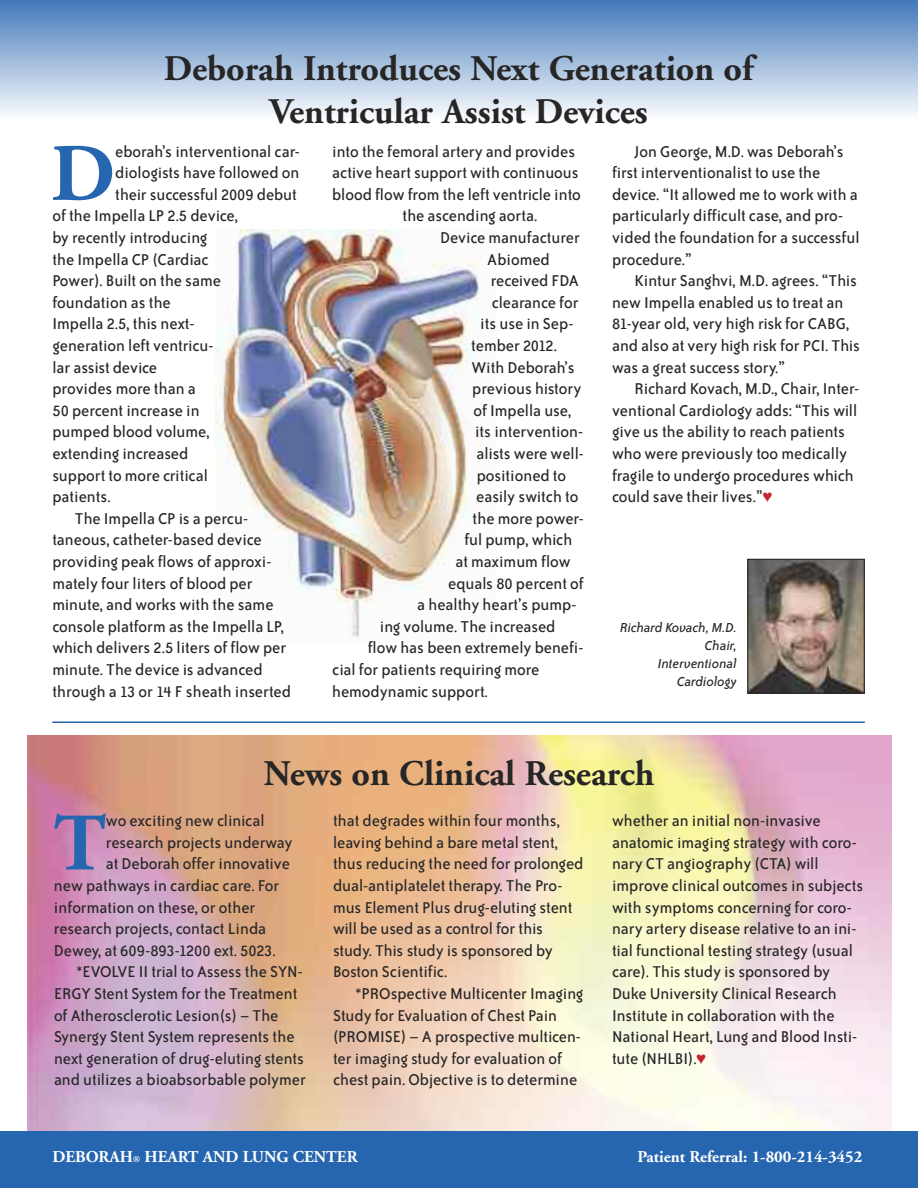
<style>
.page{position:relative;width:918px;height:1188px;background:#fff}
.page>*{position:absolute;margin:0;border:0;box-sizing:border-box;transform-origin:0 0}
.t1{font:700 81.45px "Adobe Garamond";color:#2665af}
.t2{font:700 36px/43.2px "Adobe Garamond";color:#272627;text-align:center}
.t3{font:18px/21.6px "Bailey Sans ITC";color:#272627}
.t4{font:18px "Bailey Sans ITC";letter-spacing:-.02em;color:#272627}
.t5{font:700 16.5px "Adobe Garamond";color:#fff}
.t6{font:italic 15px/18px "Bailey Sans ITC";color:#272627;text-align:right}
.s1{font-size:9px}
</style>
<div class="page">
<div style="left:0;top:0;width:918px;height:118px;background:linear-gradient(to bottom,#4279b9,#f7fafc)"></div>
<div style="left:0;top:1131px;width:918px;height:57px;background:#2665af"></div>
<img style="left:215px;top:230px;width:265px;height:408px">
<img style="left:749px;top:561px;width:114px;height:131px">
<div style="left:747px;top:559px;width:118px;height:135px;border:1px solid #272627"></div>
<hr style="left:52px;top:722px;width:813px;height:1px;background:#2665af">
<svg style="left:697px;top:1054px;width:9px;height:10px"></svg>
<h2 class="t2" style="left:164px;top:50px;width:591px">Deborah Introduces Next Generation of<br>Ventricular Assist Devices</h2>
<h1 class="t1" style="left:51px;top:142px;width:66px">D</h1>
<p class="t3" style="left:115px;top:142px;width:186px">eborah’s interventional car-</p>
<p class="t3" style="left:115px;top:163px;width:186px">diologists have followed on</p>
<p class="t3" style="left:115px;top:185px;width:183px">their successful 2009 debut</p>
<p class="t3" style="left:52px;top:206px;width:187px">of the Impella LP 2.5 device,</p>
<p class="t3" style="left:52px;top:228px;width:157px">by recently introducing</p>
<p class="t3" style="left:52px;top:250px;width:158px">the Impella CP (Cardiac</p>
<p class="t3" style="left:52px;top:271px;width:170px">Power). Built on the same</p>
<p class="t3" style="left:52px;top:293px;width:120px">foundation as the</p>
<p class="t3" style="left:52px;top:314px;width:144px">Impella 2.5, this next-</p>
<p class="t3" style="left:52px;top:336px;width:163px">generation left ventricu-</p>
<p class="t3" style="left:52px;top:358px;width:106px">lar assist device</p>
<p class="t3" style="left:52px;top:379px;width:145px">provides more than a</p>
<p class="t3" style="left:52px;top:401px;width:149px">50 percent increase in</p>
<p class="t3" style="left:52px;top:422px;width:159px">pumped blood volume,</p>
<p class="t3" style="left:52px;top:444px;width:137px">extending increased</p>
<p class="t3" style="left:52px;top:466px;width:157px">support to more critical</p>
<p class="t3" style="left:52px;top:487px;width:60px">patients.</p>
<p class="t3" style="left:75px;top:509px;width:175px">The Impella CP is a percu-</p>
<p class="t3" style="left:52px;top:530px;width:211px">taneous, catheter-based device</p>
<p class="t3" style="left:52px;top:552px;width:221px">providing peak flows of approxi-</p>
<p class="t3" style="left:52px;top:574px;width:202px">mately four liters of blood per</p>
<p class="t3" style="left:52px;top:595px;width:223px">minute, and works with the same</p>
<p class="t3" style="left:52px;top:617px;width:233px">console platform as the Impella LP,</p>
<p class="t3" style="left:52px;top:638px;width:236px">which delivers 2.5 liters of flow per</p>
<p class="t3" style="left:52px;top:660px;width:212px">minute. The device is advanced</p>
<p class="t3" style="left:52px;top:682px;width:240px">through a 13 or 14 F sheath inserted</p>
<p class="t3" style="left:332px;top:142px;width:245px">into the femoral artery and provides</p>
<p class="t3" style="left:332px;top:163px;width:248px">active heart support with continuous</p>
<p class="t3" style="left:332px;top:185px;width:250px">blood flow from the left ventricle into</p>
<p class="t3" style="left:402px;top:206px;width:136px">the ascending aorta.</p>
<p class="t3" style="left:440px;top:228px;width:141px">Device manufacturer</p>
<p class="t3" style="left:487px;top:250px;width:64px">Abiomed</p>
<p class="t4" style="left:491px;top:274px;width:89px">received FDA</p>
<p class="t3" style="left:492px;top:293px;width:88px">clearance for</p>
<p class="t3" style="left:480px;top:314px;width:95px">its use in Sep-</p>
<p class="t3" style="left:471px;top:336px;width:87px">tember 2012.</p>
<p class="t3" style="left:472px;top:358px;width:105px">With Deborah’s</p>
<p class="t3" style="left:472px;top:379px;width:111px">previous history</p>
<p class="t3" style="left:473px;top:401px;width:99px">of Impella use,</p>
<p class="t3" style="left:475px;top:422px;width:110px">its intervention-</p>
<p class="t3" style="left:476px;top:444px;width:109px">alists were well-</p>
<p class="t3" style="left:477px;top:466px;width:91px">positioned to</p>
<p class="t3" style="left:476px;top:487px;width:104px">easily switch to</p>
<p class="t3" style="left:473px;top:509px;width:113px">the more power-</p>
<p class="t3" style="left:464px;top:530px;width:110px">ful pump, which</p>
<p class="t3" style="left:455px;top:552px;width:117px">at maximum flow</p>
<p class="t3" style="left:448px;top:574px;width:137px">equals 80 percent of</p>
<p class="t3" style="left:417px;top:595px;width:161px">a healthy heart’s pump-</p>
<p class="t3" style="left:380px;top:617px;width:177px">ing volume. The increased</p>
<p class="t3" style="left:368px;top:638px;width:217px">flow has been extremely benefi-</p>
<p class="t3" style="left:332px;top:660px;width:209px">cial for patients requiring more</p>
<p class="t3" style="left:332px;top:682px;width:157px">hemodynamic support.</p>
<p class="t3" style="left:612px;top:142px;width:249px;text-indent:23px">Jon George, M.D. was Deborah’s first interventionalist to use the device. “It allowed me to work with a particularly difficult case, and pro&shy;vided the foundation for a successful procedure.”</p>
<p class="t3" style="left:612px;top:271px;width:250px;text-indent:22px">Kintur Sanghvi, M.D. agrees. “This new Impella enabled us to treat an 81-year old, very high risk for CABG, and also at very high risk for PCI. This was a great success story.”</p>
<p class="t3" style="left:612px;top:379px;width:249px;text-indent:23px">Richard Kovach, M.D., Chair, Inter&shy;ventional Cardiology adds: “This will give us the ability to reach patients who were previously too medically fragile to undergo procedures which could save their lives.”</p>
<p class="t6" style="left:620px;top:620px;width:118px">Richard Kovach, M.D.<br>Chair,<br>Interventional<br>Cardiology</p>
<h2 class="t2" style="left:264px;top:755px;width:392px">News on Clinical Research</h2>
<h1 class="t1" style="left:54px;top:811px;width:54px">T</h1>
<p class="t3" style="left:106px;top:811px;width:160px">wo exciting new clinical</p>
<p class="t3" style="left:106px;top:833px;width:188px">research projects underway</p>
<p class="t3" style="left:106px;top:854px;width:186px">at Deborah offer innovative</p>
<p class="t3" style="left:54px;top:876px;width:227px">new pathways in cardiac care. For</p>
<p class="t3" style="left:54px;top:898px;width:203px">information on these, or other</p>
<p class="t3" style="left:54px;top:919px;width:214px">research projects, contact Linda</p>
<p class="t3" style="left:54px;top:941px;width:223px">Dewey, at 609-893-1200 ext. 5023.</p>
<p class="t3" style="left:77px;top:962px;width:228px">*EVOLVE II trial to Assess the SYN-</p>
<p class="t3" style="left:54px;top:984px;width:245px">ERGY Stent System for the Treatment</p>
<p class="t3" style="left:54px;top:1006px;width:226px">of Atherosclerotic Lesion(s) – The</p>
<p class="t3" style="left:54px;top:1027px;width:242px">Synergy Stent System represents the</p>
<p class="t3" style="left:54px;top:1049px;width:252px">next generation of drug-eluting stents</p>
<p class="t3" style="left:54px;top:1070px;width:253px">and utilizes a bioabsorbable polymer</p>
<p class="t3" style="left:333px;top:811px;width:252px">that degrades within four months, leaving behind a bare metal stent, thus reducing the need for prolonged dual-antiplatelet therapy. The Pro&shy;mus Element Plus drug-eluting stent will be used as a control for this study. This study is sponsored by Boston Scientific.</p>
<p class="t3" style="left:333px;top:984px;width:252px;text-indent:23px">*PROspective Multicenter Imaging Study for Evaluation of Chest Pain (PROMISE) – A prospective multicen&shy;ter imaging study for evaluation of chest pain. Objective is to determine</p>
<p class="t3" style="left:612px;top:811px;width:253px">whether an initial non-invasive anatomic imaging strategy with coro&shy;nary CT angiography (CTA) will improve clinical outcomes in subjects with symptoms concerning for coro&shy;nary artery disease relative to an ini&shy;tial functional testing strategy (usual care). This study is sponsored by Duke University Clinical Research Institute in collaboration with the National Heart, Lung and Blood Insti&shy;tute (NHLBI).</p>
<p class="t5" style="left:52px;top:1150px;width:307px">DEBORAH<span class="s1">®</span> HEART AND LUNG CENTER</p>
<p class="t5" style="left:637px;top:1150px;width:226px">Patient Referral: 1-800-214-3452</p>
</div>
